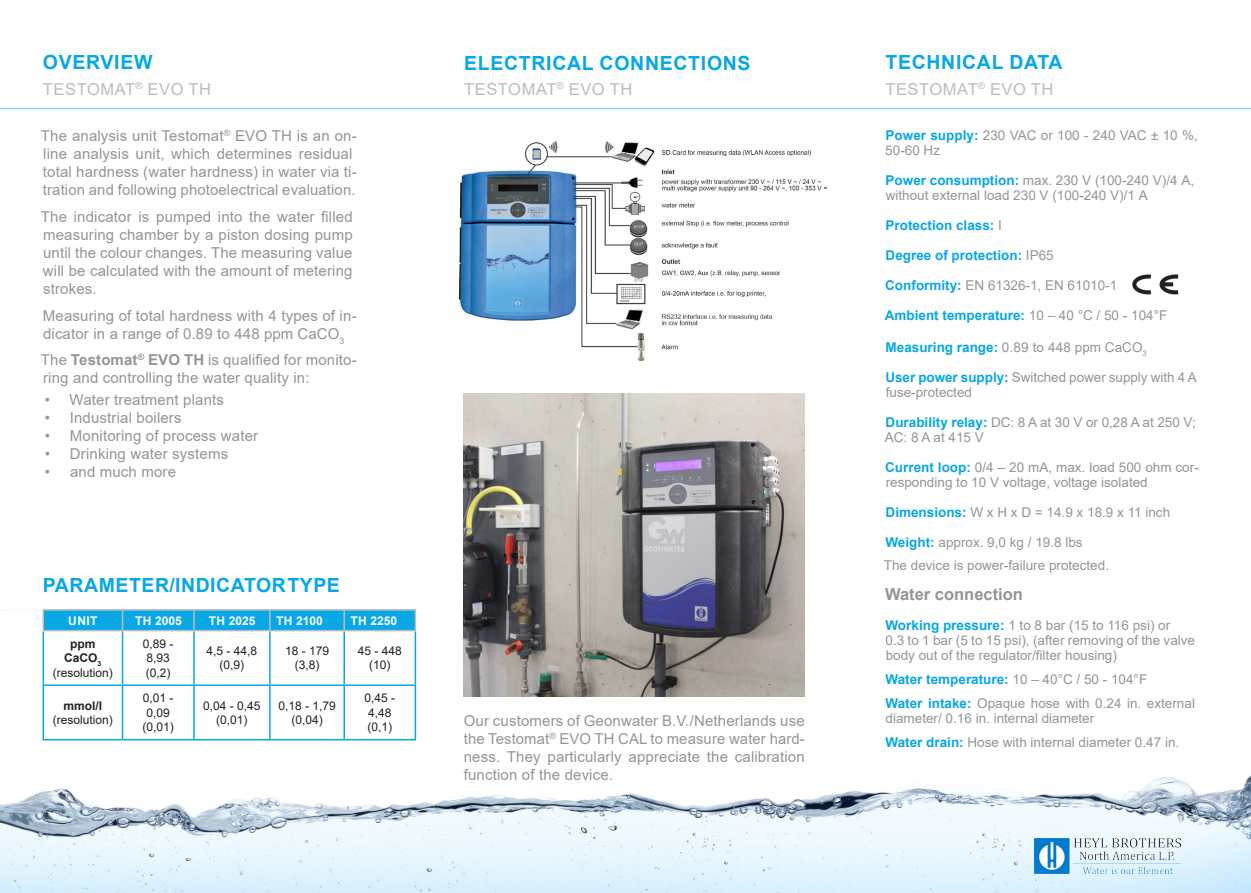
<style>
.page{position:relative;width:1251px;height:893px;background:#fff}
.page>*{position:absolute;margin:0;border:0;box-sizing:border-box;transform-origin:0 0}
.t1{font:700 19.5px "Arial";letter-spacing:.035em;color:#08a7e6}
.t2{font:16.5px "Arial";letter-spacing:.035em;color:#bcbdc0}
.t3{font:700 16.5px "Arial";color:#939598}
.t4{font:15px/18px "Arial";letter-spacing:.01em;color:#939598}
.t5{font:13.5px/15px "Arial";color:#939598}
.t6{font:700 13.5px "Arial";color:#08a7e6}
.t7{font:12px/14.4px "Arial";color:#231f20;text-align:center}
.t8{font:700 12px "Arial";color:#fff}
.t9{font:700 12px/14.4px "Arial";color:#231f20;text-align:center}
.s1{font-weight:700}
.s2{font-weight:700;color:#08a7e6}
.s3{font-weight:400;color:#939598}
</style>
<div class="page">
<img style="left:0;top:609px;width:1250px;height:284px">
<hr style="left:0;top:108px;width:1250px;height:1px;background:#00aeef">
<img style="left:463px;top:393px;width:341px;height:303px">
<img style="left:1132px;top:274px;width:46px;height:21px">
<img style="left:458px;top:141px;width:368px;height:219px">
<hr style="left:43px;top:631px;width:1px;height:53px;background:#08a7e6">
<hr style="left:122px;top:631px;width:1px;height:53px;background:#08a7e6">
<hr style="left:193px;top:631px;width:2px;height:53px;background:#08a7e6">
<hr style="left:269px;top:631px;width:1px;height:53px;background:#08a7e6">
<hr style="left:343px;top:631px;width:2px;height:53px;background:#08a7e6">
<hr style="left:414px;top:631px;width:2px;height:53px;background:#08a7e6">
<hr style="left:43px;top:684px;width:79px;height:2px;background:#08a7e6">
<hr style="left:43px;top:686px;width:1px;height:53px;background:#08a7e6">
<hr style="left:122px;top:684px;width:72px;height:2px;background:#08a7e6">
<hr style="left:122px;top:686px;width:1px;height:53px;background:#08a7e6">
<hr style="left:194px;top:684px;width:76px;height:2px;background:#08a7e6">
<hr style="left:193px;top:686px;width:2px;height:53px;background:#08a7e6">
<hr style="left:270px;top:684px;width:74px;height:2px;background:#08a7e6">
<hr style="left:269px;top:686px;width:1px;height:53px;background:#08a7e6">
<hr style="left:344px;top:684px;width:72px;height:2px;background:#08a7e6">
<hr style="left:343px;top:686px;width:2px;height:53px;background:#08a7e6">
<hr style="left:414px;top:686px;width:2px;height:53px;background:#08a7e6">
<hr style="left:43px;top:739px;width:79px;height:1px;background:#08a7e6">
<hr style="left:122px;top:739px;width:72px;height:1px;background:#08a7e6">
<hr style="left:194px;top:739px;width:76px;height:1px;background:#08a7e6">
<hr style="left:270px;top:739px;width:74px;height:1px;background:#08a7e6">
<hr style="left:344px;top:739px;width:72px;height:1px;background:#08a7e6">
<hr style="left:43px;top:609px;width:79px;height:2px;background:#bcbdc0">
<hr style="left:122px;top:609px;width:72px;height:2px;background:#bcbdc0">
<hr style="left:194px;top:609px;width:76px;height:2px;background:#bcbdc0">
<hr style="left:270px;top:609px;width:74px;height:2px;background:#bcbdc0">
<hr style="left:344px;top:609px;width:72px;height:2px;background:#bcbdc0">
<svg style="left:43px;top:610px;width:373px;height:20px"></svg>
<hr style="left:43px;top:630px;width:79px;height:1px;background:#bcbdc0">
<hr style="left:122px;top:630px;width:72px;height:1px;background:#bcbdc0">
<hr style="left:194px;top:630px;width:76px;height:1px;background:#bcbdc0">
<hr style="left:270px;top:630px;width:74px;height:1px;background:#bcbdc0">
<hr style="left:344px;top:630px;width:72px;height:1px;background:#bcbdc0">
<img style="left:1034px;top:839px;width:145px;height:34px">
<p class="t1" style="left:43px;top:49px;width:111px">OVERVIEW</p>
<p class="t1" style="left:464px;top:49px;width:288px">ELECTRICAL CONNECTIONS</p>
<p class="t1" style="left:885px;top:49px;width:179px">TECHNICAL DATA</p>
<p class="t2" style="left:43px;top:78px;width:170px">TESTOMAT<sup>®</sup> EVO TH</p>
<p class="t2" style="left:464px;top:78px;width:170px">TESTOMAT<sup>®</sup> EVO TH</p>
<p class="t2" style="left:885px;top:78px;width:170px">TESTOMAT<sup>®</sup> EVO TH</p>
<p class="t4" style="left:41px;top:127px;width:317px">The analysis unit Testomat<sup>®</sup> EVO TH is an on&shy;line analysis unit, which determines residual total hardness (water hardness) in water via ti&shy;tration and following photoelectrical evaluation.</p>
<p class="t4" style="left:41px;top:208px;width:313px;text-align:justify">The indicator is pumped into the water filled measuring chamber by a piston dosing pump until the colour changes. The measuring value will be calculated with the amount of metering strokes.</p>
<p class="t4" style="left:43px;top:306px;width:315px">Measuring of total hardness with 4 types of in&shy;dicator in a range of 0.89 to 448 ppm CaCO<sub>3</sub></p>
<p class="t4" style="left:41px;top:351px;width:317px">The <span class="s1">Testomat</span><sup>®</sup> <span class="s1">EVO TH</span> is qualified for monito&shy;ring and controlling the water quality in:</p>
<p class="t4" style="left:45px;top:391px;width:181px">• Water treatment plants</p>
<p class="t4" style="left:45px;top:409px;width:138px">• Industrial boilers</p>
<p class="t4" style="left:45px;top:427px;width:215px">• Monitoring of process water</p>
<p class="t4" style="left:45px;top:445px;width:185px">• Drinking water systems</p>
<p class="t4" style="left:45px;top:463px;width:133px">• and much more</p>
<p class="t1" style="left:43px;top:572px;width:298px">PARAMETER/INDICATOR TYPE</p>
<p class="t8" style="left:68px;top:612px;width:31px">UNIT</p>
<p class="t8" style="left:135px;top:612px;width:48px">TH 2005</p>
<p class="t8" style="left:209px;top:612px;width:48px">TH 2025</p>
<p class="t8" style="left:276px;top:612px;width:48px">TH 2100</p>
<p class="t8" style="left:350px;top:612px;width:48px">TH 2250</p>
<p class="t9" style="left:64px;top:637px;width:39px">ppm<br>CaCO<sub>3</sub></p>
<p class="t7" style="left:53px;top:665px;width:62px">(resolution)</p>
<p class="t7" style="left:143px;top:636px;width:32px">0,89 -<br>8,93</p>
<p class="t7" style="left:146px;top:665px;width:26px">(0,2)</p>
<p class="t7" style="left:206px;top:644px;width:52px">4,5 - 44,8</p>
<p class="t7" style="left:219px;top:658px;width:26px">(0,9)</p>
<p class="t7" style="left:285px;top:644px;width:46px">18 - 179</p>
<p class="t7" style="left:294px;top:658px;width:26px">(3,8)</p>
<p class="t7" style="left:358px;top:644px;width:46px">45 - 448</p>
<p class="t7" style="left:369px;top:658px;width:23px">(10)</p>
<p class="t9" style="left:64px;top:698px;width:40px">mmol/l</p>
<p class="t7" style="left:53px;top:712px;width:62px">(resolution)</p>
<p class="t7" style="left:143px;top:691px;width:32px">0,01 -<br>0,09</p>
<p class="t7" style="left:142px;top:720px;width:33px">(0,01)</p>
<p class="t7" style="left:203px;top:698px;width:59px">0,04 - 0,45</p>
<p class="t7" style="left:216px;top:712px;width:33px">(0,01)</p>
<p class="t7" style="left:278px;top:698px;width:59px">0,18 - 1,79</p>
<p class="t7" style="left:291px;top:712px;width:33px">(0,04)</p>
<p class="t7" style="left:364px;top:691px;width:32px">0,45 -<br>4,48</p>
<p class="t7" style="left:367px;top:720px;width:26px">(0,1)</p>
<p class="t4" style="left:463px;top:711px;width:342px;text-align:justify">Our customers of Geonwater B.V./Netherlands use the Testomat<sup>®</sup> EVO TH CAL to measure water hard&shy;ness. They particularly appreciate the calibration function of the device.</p>
<p class="t5" style="left:885px;top:128px;width:314px"><span class="s2">Power supply:</span> 230 VAC or 100 - 240 VAC ± 10 %,<br>50-60 Hz</p>
<p class="t5" style="left:885px;top:173px;width:310px"><span class="s2">Power consumption:</span> max. 230 V (100-240 V)/4 A, without external load 230 V (100-240 V)/1 A</p>
<p class="t6" style="left:885px;top:216px;width:118px">Protection class: <span class="s3">I</span></p>
<p class="t6" style="left:885px;top:246px;width:170px">Degree of protection: <span class="s3">IP65</span></p>
<p class="t5" style="left:885px;top:278px;width:233px"><span class="s2">Conformity:</span> EN 61326-1, EN 61010-1</p>
<p class="t6" style="left:884px;top:306px;width:284px">Ambient temperature: <span class="s3">10 – 40 °C / 50 - 104°F</span></p>
<p class="t5" style="left:885px;top:339px;width:263px"><span class="s2">Measuring range:</span> 0.89 to 448 ppm CaCO<sub>3</sub></p>
<p class="t5" style="left:885px;top:369px;width:312px"><span class="s2">User power supply:</span> Switched power supply with 4 A fuse-protected</p>
<p class="t5" style="left:884px;top:414px;width:312px"><span class="s2">Durability relay:</span> DC: 8 A at 30 V or 0,28 A at 250 V;<br>AC: 8 A at 415 V</p>
<p class="t5" style="left:885px;top:459px;width:315px"><span class="s2">Current loop:</span> 0/4 – 20 mA, max. load 500 ohm cor&shy;responding to 10 V voltage, voltage isolated</p>
<p class="t5" style="left:885px;top:504px;width:286px"><span class="s2">Dimensions:</span> W x H x D = 14.9 x 18.9 x 11 inch</p>
<p class="t5" style="left:885px;top:534px;width:199px"><span class="s2">Weight:</span> approx. 9,0 kg / 19.8 lbs</p>
<p class="t5" style="left:883px;top:558px;width:227px">The device is power-failure protected.</p>
<p class="t3" style="left:884px;top:583px;width:139px">Water connection</p>
<p class="t5" style="left:885px;top:618px;width:286px"><span class="s2">Working pressure:</span> 1 to 8 bar (15 to 116 psi) or</p>
<p class="t5" style="left:885px;top:633px;width:311px">0.3 to 1 bar (5 to 15 psi), (after removing of the valve body out of the regulator/filter housing)</p>
<p class="t6" style="left:885px;top:670px;width:263px">Water temperature: <span class="s3">10 – 40°C / 50 - 104°F</span></p>
<p class="t5" style="left:885px;top:696px;width:311px"><span class="s2">Water intake:</span> Opaque hose with 0.24 in. external diameter/ 0.16 in. internal diameter</p>
<p class="t5" style="left:885px;top:735px;width:295px"><span class="s2">Water drain:</span> Hose with internal diameter 0.47 in.</p>
</div>
